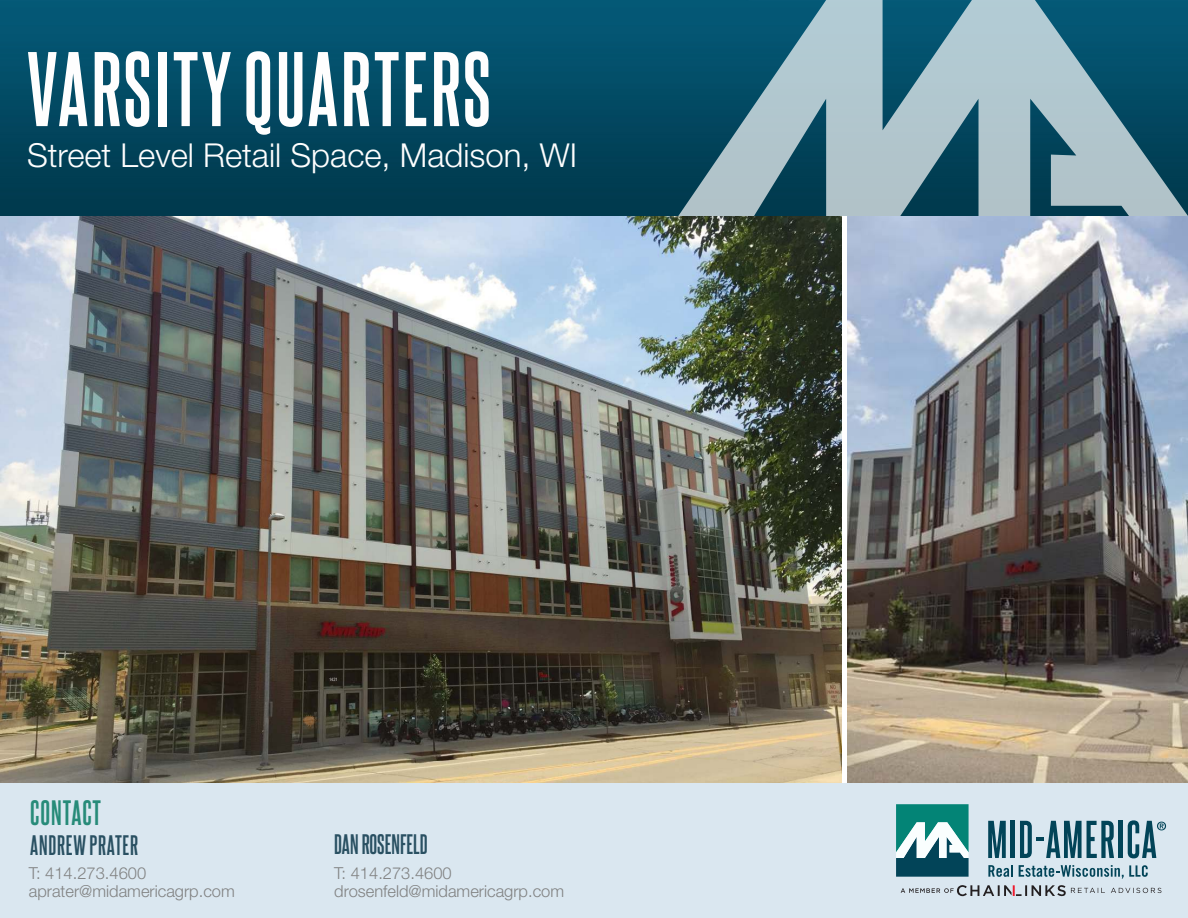
<style>
.page{position:relative;width:1188px;height:918px;background:#fff}
.page>*{position:absolute;margin:0;border:0;box-sizing:border-box;transform-origin:0 0}
.t1{font:700 90px "Steelfish Rg";letter-spacing:.035em;color:#fefefe}
.t2{font:300 33px "Helvetica Neue";color:#fefefe}
.t3{font:700 30px "Steelfish Rg";letter-spacing:.03em;color:#278b79}
.t4{font:700 24px "Steelfish Rg";letter-spacing:.035em;color:#295062}
.t5{font:700 24px "Steelfish Rg";color:#295062}
.t6{font:300 16.5px/18px "Helvetica Neue";color:#818282}
</style>
<div class="page">
<img style="left:847px;top:216px;width:341px;height:566px">
<img style="left:0;top:216px;width:842px;height:567px">
<img style="left:0;top:0;width:678px;height:216px">
<svg style="left:678px;top:0;width:510px;height:216px;background:#618d9d"></svg>
<div style="left:0;top:783px;width:1188px;height:135px;background:#dae7f0"></div>
<svg style="left:901px;top:885px;width:261px;height:12px"></svg>
<svg style="left:896px;top:804px;width:73px;height:73px;background:#489192"></svg>
<svg style="left:988px;top:821px;width:18px;height:37px"></svg>
<hr style="left:1011px;top:821px;width:4px;height:37px;background:#024458">
<svg style="left:1020px;top:821px;width:94px;height:37px"></svg>
<hr style="left:1119px;top:821px;width:4px;height:37px;background:#024458">
<svg style="left:1128px;top:820px;width:38px;height:38px"></svg>
<svg style="left:988px;top:865px;width:25px;height:12px"></svg>
<svg style="left:1019px;top:865px;width:129px;height:14px"></svg>
<h1 class="t1" style="left:27px;top:50px;width:466px">VARSITY QUARTERS</h1>
<h2 class="t2" style="left:27px;top:135px;width:552px">Street Level Retail Space, Madison, WI</h2>
<h3 class="t3" style="left:30px;top:800px;width:72px">CONTACT</h3>
<h3 class="t4" style="left:30px;top:835px;width:109px">ANDREW PRATER</h3>
<h3 class="t5" style="left:334px;top:833px;width:95px">DAN ROSENFELD</h3>
<p class="t6" style="left:334px;top:864px;width:231px">T: 414.273.4600 drosenfeld@midamericagrp.com</p>
<p class="t6" style="left:29px;top:864px;width:208px">T: 414.273.4600 aprater@midamericagrp.com</p>
</div>
